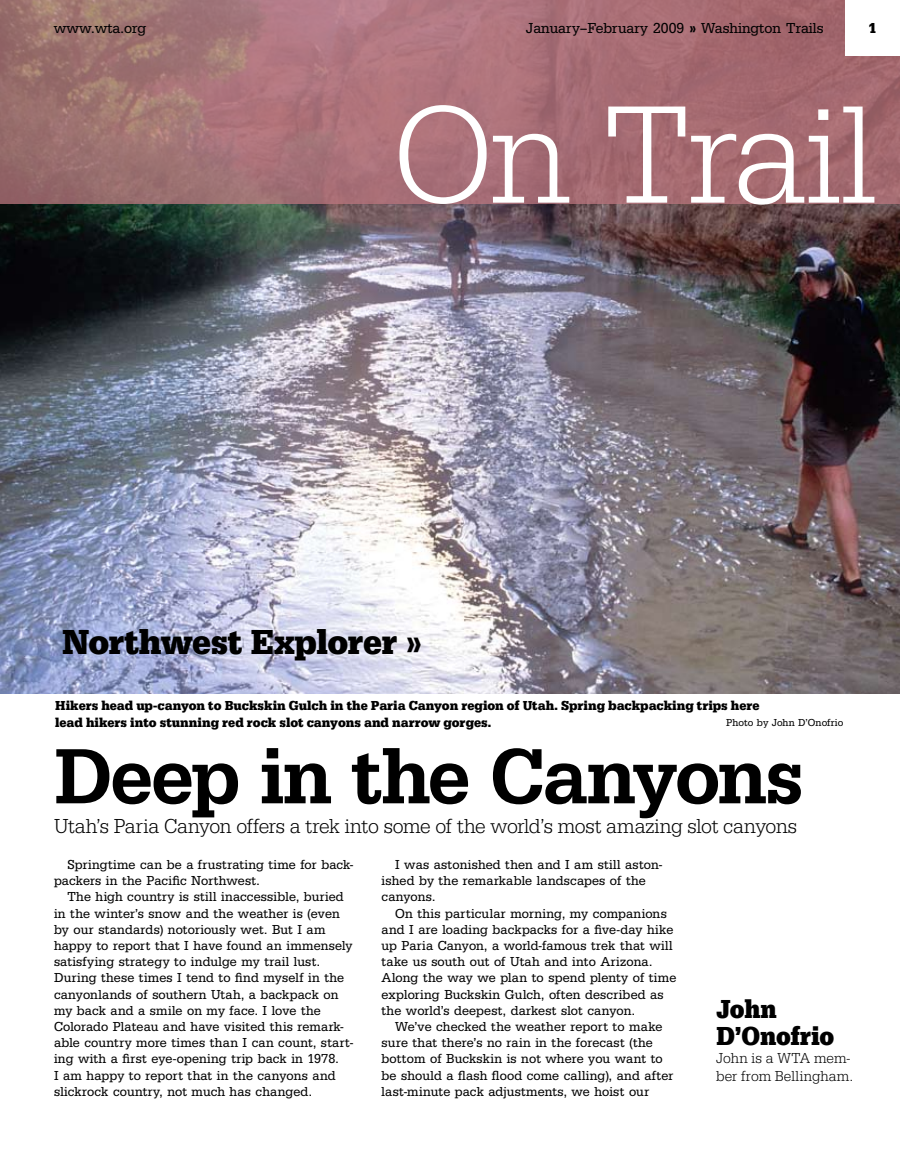
<style>
.page{position:relative;width:900px;height:1153px;background:#fff}
.page>*{position:absolute;margin:0;border:0;box-sizing:border-box;transform-origin:0 0}
.t1{font:144px "URW Egyptienne TOT Lig Nar";letter-spacing:-.01em;color:#fff}
.t2{font:81px "URW Egyptienne TOT Med Nar";letter-spacing:-.02em;color:#000}
.t3{font:36px "URW Egyptienne TOT Bol Nar";letter-spacing:-.015em;color:#000}
.t4{font:27px/27px "URW Egyptienne TOT Bol Ext Nar";letter-spacing:-.01em;color:#000}
.t5{font:21px "URW Egyptienne TOT Lig Nar";letter-spacing:-.02em;color:#000}
.t6{font:15px "URW Egyptienne TOT Reg Nar";color:#000}
.t7{font:15px/18px "URW Egyptienne TOT Lig Nar";letter-spacing:.005em;color:#000}
.t8{font:13.5px/16.2px "URW Egyptienne TOT Reg Nar";letter-spacing:.015em;color:#000}
.t9{font:13.5px/16.5px "URW Egyptienne TOT Bol Nar";color:#000}
.t10{font:10.5px "URW Egyptienne TOT Reg Nar";letter-spacing:.005em;color:#000}
.s1{font-family:"URW Egyptienne TOT Bol Nar"}
</style>
<div class="page">
<img style="left:0;top:204px;width:900px;height:489px">
<svg style="left:0;top:0;width:900px;height:204px;background:#a56f74"></svg>
<div style="left:846px;top:0;width:54px;height:55px;background:#fff"></div>
<p class="t6" style="left:54px;top:19px;width:94px">www.wta.org</p>
<p class="t6" style="left:526px;top:19px;width:299px">January–February 2009 <span class="s1">»</span> Washington Trails</p>
<h1 class="t1" style="left:393px;top:71px;width:485px">On Trail</h1>
<h3 class="t3" style="left:62px;top:620px;width:362px">Northwest Explorer »</h3>
<p class="t9" style="left:55px;top:697px;width:706px">Hikers head up-canyon to Buckskin Gulch in the Paria Canyon region of Utah. Spring backpacking trips here lead hikers into stunning red rock slot canyons and narrow gorges.</p>
<p class="t10" style="left:726px;top:716px;width:119px">Photo by John D’Onofrio</p>
<h2 class="t2" style="left:54px;top:728px;width:751px">Deep in the Canyons</h2>
<h3 class="t5" style="left:54px;top:813px;width:745px">Utah’s Paria Canyon offers a trek into some of the world’s most amazing slot canyons</h3>
<p class="t8" style="left:54px;top:856px;width:301px;text-indent:13px">Springtime can be a frustrating time for back&shy;packers in the Pacific Northwest.</p>
<p class="t8" style="left:54px;top:888px;width:301px;text-indent:14px">The high country is still inaccessible, buried in the winter’s snow and the weather is (even by our standards) notoriously wet. But I am happy to report that I have found an immensely satisfying strategy to indulge my trail lust.<br>During these times I tend to find myself in the canyonlands of southern Utah, a backpack on my back and a smile on my face. I love the Colorado Plateau and have visited this remark&shy;able country more times than I can count, start&shy;ing with a first eye-opening trip back in 1978.<br>I am happy to report that in the canyons and slickrock country, not much has changed.</p>
<p class="t8" style="left:382px;top:856px;width:282px;text-indent:14px">I was astonished then and I am still aston&shy;ished by the remarkable landscapes of the canyons.</p>
<p class="t8" style="left:382px;top:905px;width:296px;text-indent:13px">On this particular morning, my companions and I are loading backpacks for a five-day hike up Paria Canyon, a world-famous trek that will take us south out of Utah and into Arizona.<br>Along the way we plan to spend plenty of time exploring Buckskin Gulch, often described as the world’s deepest, darkest slot canyon.</p>
<p class="t8" style="left:382px;top:1018px;width:293px;text-indent:13px">We’ve checked the weather report to make sure that there’s no rain in the forecast (the bottom of Buckskin is not where you want to be should a flash flood come calling), and after last-minute pack adjustments, we hoist our</p>
<h3 class="t4" style="left:716px;top:996px;width:120px">John<br>D’Onofrio</h3>
<p class="t7" style="left:716px;top:1048px;width:138px">John is a WTA mem&shy;ber from Bellingham.</p>
</div>
